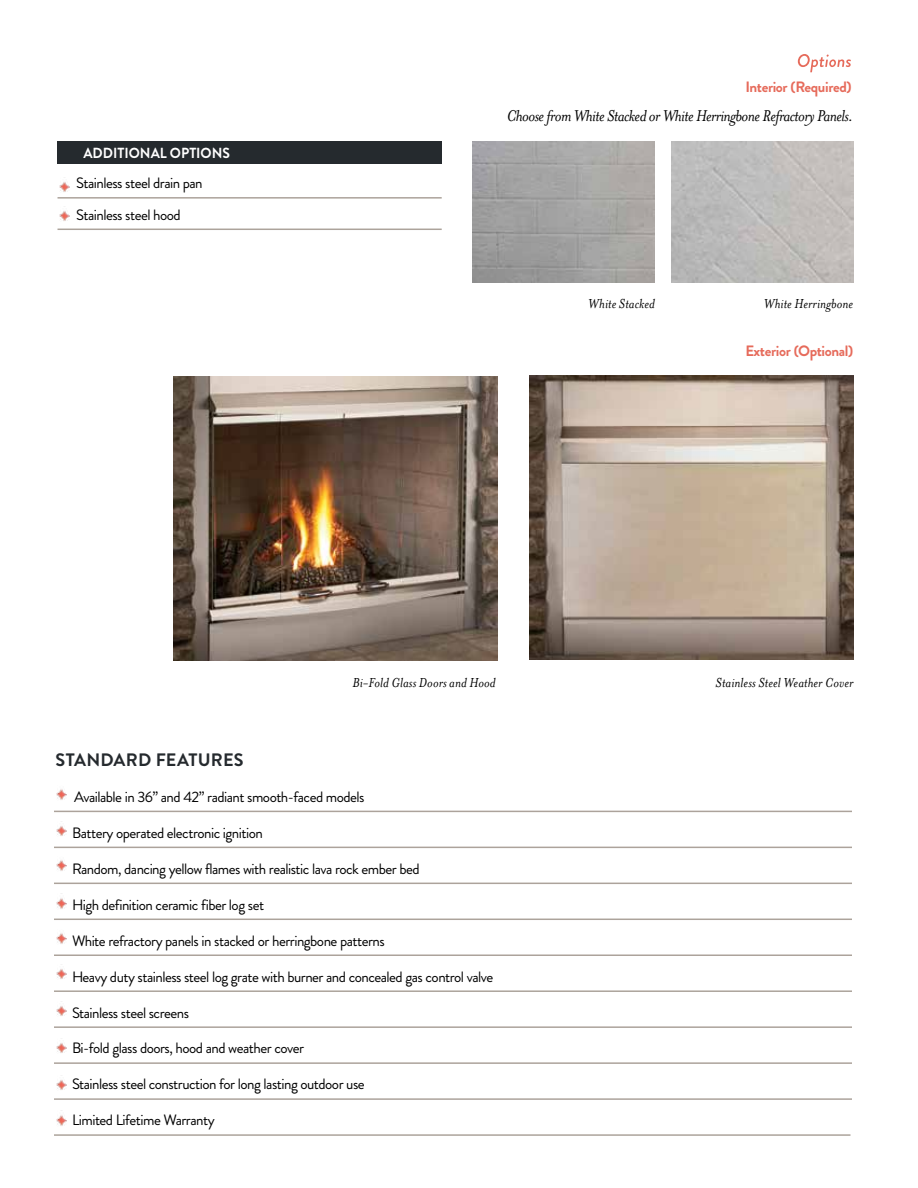
<style>
.page{position:relative;width:918px;height:1188px;background:#fff}
.page>*{position:absolute;margin:0;border:0;box-sizing:border-box;transform-origin:0 0}
.t1{font:italic 18px "Mrs Eaves OT";letter-spacing:-.03em;color:#000}
.t2{font:700 18px "Brandon Grotesque";letter-spacing:.015em;color:#252a2e}
.t3{font:15px/31.5px "Brandon Grotesque";letter-spacing:-.035em;color:#000}
.t4{font:italic 15px "Mrs Eaves OT";letter-spacing:.005em;color:#000}
.t5{font:700 15px "Brandon Grotesque";letter-spacing:-.025em;color:#e66b5b}
.t6{font:700 14.7px "Brandon Grotesque";color:#fff;scale:.95 1}
</style>
<div class="page">
<hr style="left:54px;top:811px;width:798px;height:1px;background:#aca39b">
<hr style="left:54px;top:847px;width:798px;height:1px;background:#aca39b">
<hr style="left:54px;top:883px;width:798px;height:1px;background:#aca39b">
<hr style="left:54px;top:919px;width:798px;height:1px;background:#aca39b">
<hr style="left:54px;top:955px;width:798px;height:1px;background:#aca39b">
<hr style="left:54px;top:990px;width:798px;height:2px;background:#aca39b">
<hr style="left:54px;top:1026px;width:798px;height:2px;background:#aca39b">
<hr style="left:54px;top:1062px;width:798px;height:2px;background:#aca39b">
<hr style="left:54px;top:1098px;width:798px;height:2px;background:#aca39b">
<hr style="left:54px;top:1134px;width:796px;height:2px;background:#aca39b">
<svg style="left:798px;top:54px;width:53px;height:18px"></svg>
<img style="left:56px;top:789px;width:10px;height:11px">
<img style="left:56px;top:826px;width:10px;height:10px">
<img style="left:56px;top:860px;width:10px;height:11px">
<img style="left:56px;top:898px;width:10px;height:11px">
<img style="left:56px;top:933px;width:10px;height:11px">
<img style="left:56px;top:969px;width:10px;height:10px">
<img style="left:56px;top:1006px;width:10px;height:10px">
<img style="left:56px;top:1043px;width:10px;height:10px">
<img style="left:56px;top:1080px;width:10px;height:10px">
<img style="left:56px;top:1115px;width:10px;height:11px">
<img style="left:472px;top:141px;width:183px;height:142px">
<img style="left:671px;top:141px;width:182px;height:142px">
<img style="left:529px;top:376px;width:324px;height:284px">
<img style="left:173px;top:377px;width:324px;height:284px">
<img style="left:60px;top:182px;width:10px;height:10px">
<img style="left:60px;top:211px;width:10px;height:10px">
<hr style="left:58px;top:197px;width:384px;height:2px;background:#aca39b">
<hr style="left:58px;top:229px;width:384px;height:1px;background:#aca39b">
<div style="left:58px;top:141px;width:384px;height:22px;background:#252a2e"></div>
<p class="t6" style="left:83px;top:143px;width:156px">ADDITIONAL OPTIONS</p>
<p class="t3" style="left:76px;top:167px;width:128px">Stainless steel drain pan<br>Stainless steel hood</p>
<p class="t5" style="left:745px;top:77px;width:108px">Interior (Required)</p>
<p class="t1" style="left:507px;top:105px;width:348px">Choose from White Stacked or White Herringbone Refractory Panels.</p>
<p class="t4" style="left:588px;top:295px;width:68px">White Stacked</p>
<p class="t4" style="left:764px;top:295px;width:91px">White Herringbone</p>
<p class="t5" style="left:745px;top:340px;width:109px">Exterior (Optional)</p>
<p class="t4" style="left:352px;top:675px;width:145px">Bi-Fold Glass Doors and Hood</p>
<p class="t2" style="left:56px;top:747px;width:190px">STANDARD FEATURES</p>
<p class="t3" style="left:74px;top:781px;width:292px">Available in 36” and 42” radiant smooth-faced models</p>
<p class="t3" style="left:72px;top:817px;width:192px">Battery operated electronic ignition</p>
<p class="t3" style="left:72px;top:853px;width:349px">Random, dancing yellow flames with realistic lava rock ember bed</p>
<p class="t3" style="left:72px;top:889px;width:194px">High definition ceramic fiber log set</p>
<p class="t3" style="left:72px;top:925px;width:314px">White refractory panels in stacked or herringbone patterns</p>
<p class="t3" style="left:72px;top:961px;width:423px">Heavy duty stainless steel log grate with burner and concealed gas control valve</p>
<p class="t3" style="left:72px;top:997px;width:119px">Stainless steel screens</p>
<p class="t3" style="left:72px;top:1033px;width:234px">Bi-fold glass doors, hood and weather cover</p>
<p class="t3" style="left:72px;top:1069px;width:294px">Stainless steel construction for long lasting outdoor use</p>
<p class="t3" style="left:72px;top:1105px;width:144px">Limited Lifetime Warranty</p>
<p class="t4" style="left:716px;top:675px;width:139px">Stainless Steel Weather Cover</p>
</div>
